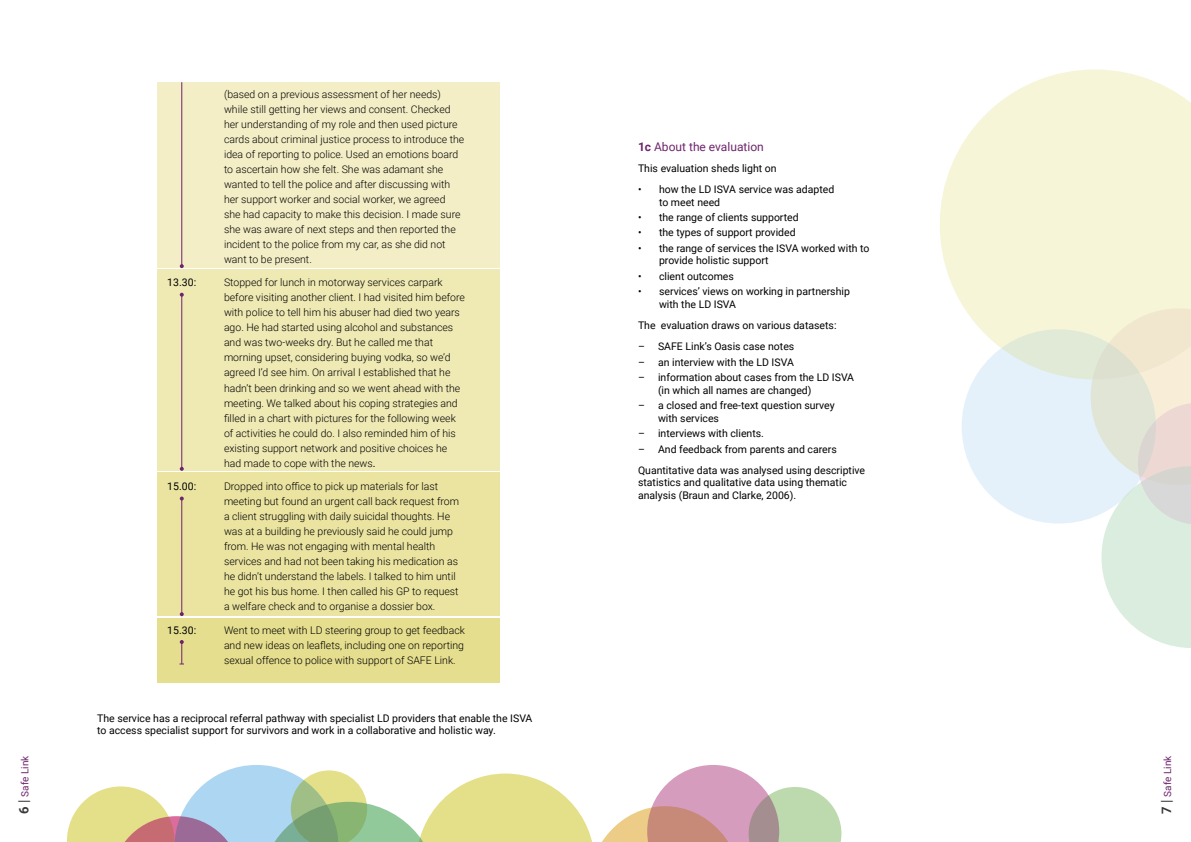
<style>
.page{position:relative;width:1191px;height:842px;background:#fff}
.page>*{position:absolute;margin:0;border:0;box-sizing:border-box;transform-origin:0 0}
.t1{font:12px "Roboto";color:#6e246c}
.t2{font:300 10.5px/15px "Roboto";color:#000}
.t3{font:10.5px/12.6px "Roboto";color:#000}
.t4{font:10px "Roboto";color:#6e246c}
.s1{font-weight:400}
.s2{font-weight:700}
.s3{font-weight:700;font-size:13px;color:#393939}
.s4{font-size:14px;color:#393939}
</style>
<div class="page">
<div style="left:157px;top:82px;width:342px;height:186px;background:#f3eec6"></div>
<div style="left:157px;top:270px;width:342px;height:201px;background:#efe9b4"></div>
<div style="left:157px;top:472px;width:342px;height:144px;background:#ebe4a1"></div>
<div style="left:157px;top:618px;width:342px;height:64px;background:#e5de8e"></div>
<hr style="left:181px;top:82px;width:1px;height:184px;background:#6e246c">
<svg style="left:180px;top:264px;width:4px;height:4px"></svg>
<hr style="left:181px;top:295px;width:1px;height:174px;background:#6e246c">
<svg style="left:180px;top:293px;width:4px;height:4px"></svg>
<svg style="left:180px;top:467px;width:4px;height:4px"></svg>
<hr style="left:181px;top:498px;width:1px;height:116px;background:#6e246c">
<svg style="left:180px;top:496px;width:4px;height:4px"></svg>
<svg style="left:180px;top:612px;width:4px;height:4px"></svg>
<svg style="left:179px;top:640px;width:5px;height:24px"></svg>
<svg style="left:962px;top:399px;width:117px;height:125px;fill:#e4f1fb"></svg>
<svg style="left:940px;top:69px;width:251px;height:330px;fill:#f6f5d8"></svg>
<svg style="left:1079px;top:297px;width:112px;height:351px"></svg>
<svg style="left:67px;top:765px;width:774px;height:77px"></svg>
<p class="t2" style="left:224px;top:86px;width:242px">(based on a previous assessment of her needs) while still getting her views and consent. Checked her understanding of my role and then used picture cards about criminal justice process to introduce the idea of reporting to police. Used an emotions board to ascertain how she felt. She was adamant she wanted to tell the police and after discussing with her support worker and social worker, we agreed she had capacity to make this decision. I made sure she was aware of next steps and then reported the incident to the police from my car, as she did not want to be present.</p>
<p class="t3" style="left:167px;top:276px;width:30px">13.30:</p>
<p class="t2" style="left:224px;top:275px;width:242px">Stopped for lunch in motorway services carpark before visiting another client. I had visited him before with police to tell him his abuser had died two years ago. He had started using alcohol and substances and was two-weeks dry. But he called me that morning upset, considering buying vodka, so we’d agreed I’d see him. On arrival I established that he hadn’t been drinking and so we went ahead with the meeting. We talked about his coping strategies and filled in a chart with pictures for the following week of activities he could do. I also reminded him of his existing support network and positive choices he had made to cope with the news<span class="s1">.</span></p>
<p class="t3" style="left:167px;top:480px;width:30px">15.00:</p>
<p class="t2" style="left:224px;top:478px;width:236px">Dropped into office to pick up materials for last meeting but found an urgent call back request from a client struggling with daily suicidal thoughts. He was at a building he previously said he could jump from. He was not engaging with mental health services and had not been taking his medication as he didn’t understand the labels. I talked to him until he got his bus home. I then called his GP to request a welfare check and to organise a dossier box.</p>
<p class="t3" style="left:167px;top:623px;width:30px">15.30:</p>
<p class="t2" style="left:224px;top:622px;width:242px;text-align:justify">Went to meet with LD steering group to get feedback and new ideas on leaflets, including one on reporting sexual offence to police with support of SAFE Link.</p>
<p class="t3" style="left:97px;top:711px;width:437px">The service has a reciprocal referral pathway with specialist LD providers that enable the ISVA to access specialist support for survivors and work in a collaborative and holistic way.</p>
<p class="t1" style="left:638px;top:138px;width:127px"><span class="s2">1c</span> About the evaluation</p>
<p class="t3" style="left:638px;top:161px;width:140px">This evaluation sheds light on</p>
<p class="t3" style="left:659px;top:183px;width:177px;text-indent:-21px">• how the LD ISVA service was adapted to meet need</p>
<p class="t3" style="left:638px;top:211px;width:162px">• the range of clients supported</p>
<p class="t3" style="left:638px;top:226px;width:159px">• the types of support provided</p>
<p class="t3" style="left:659px;top:241px;width:212px;text-indent:-21px">• the range of services the ISVA worked with to provide holistic support</p>
<p class="t3" style="left:638px;top:269px;width:97px">• client outcomes</p>
<p class="t3" style="left:659px;top:285px;width:192px;text-indent:-21px">• services’ views on working in partnership with the LD ISVA</p>
<p class="t3" style="left:638px;top:319px;width:200px">The evaluation draws on various datasets:</p>
<p class="t3" style="left:638px;top:340px;width:158px">– SAFE Link’s Oasis case notes</p>
<p class="t3" style="left:638px;top:355px;width:157px">– an interview with the LD ISVA</p>
<p class="t3" style="left:658px;top:371px;width:198px;text-indent:-20px">– information about cases from the LD ISVA (in which all names are changed)</p>
<p class="t3" style="left:658px;top:399px;width:178px;text-indent:-20px">– a closed and free-text question survey with services</p>
<p class="t3" style="left:638px;top:427px;width:127px">– interviews with clients.</p>
<p class="t3" style="left:638px;top:438px;width:228px;line-height:21.1px">– And feedback from parents and carers<br>Quantitative data was analysed using descriptive</p>
<p class="t3" style="left:638px;top:476px;width:210px">statistics and qualitative data using thematic analysis (Braun and Clarke, 2006).</p>
<p class="t4" style="left:18px;top:814px;width:59px;rotate:-90deg"><span class="s3">6</span> <span class="s4">|</span> Safe Link</p>
<p class="t4" style="left:1160px;top:814px;width:60px;rotate:-90deg"><span class="s3">7</span> <span class="s4">|</span> Safe Link</p>
</div>
